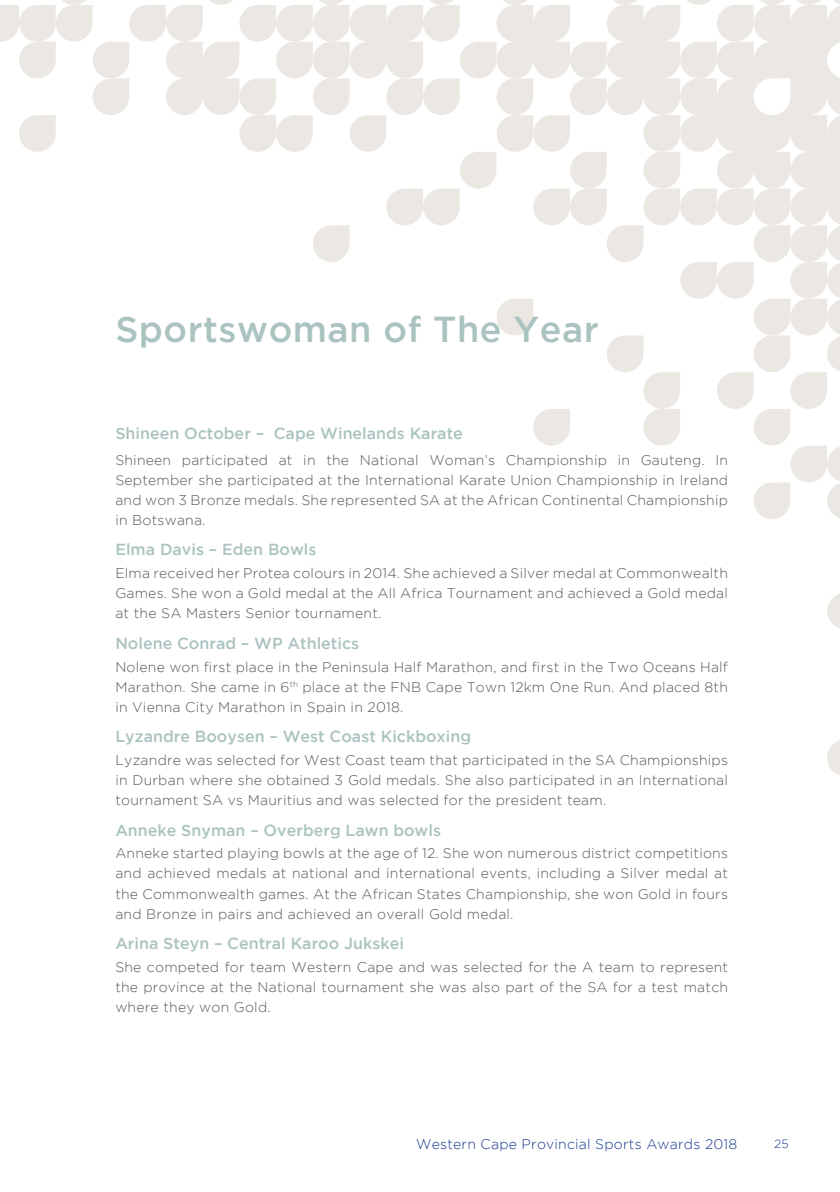
<style>
.page{position:relative;width:840px;height:1192px;background:#fff}
.page>*{position:absolute;margin:0;border:0;box-sizing:border-box;transform-origin:0 0}
.t1{font:500 36px "Gotham";letter-spacing:.015em;color:#abc3c0}
.t2{font:500 16px "Gotham";color:#abc3c0}
.t3{font:300 14px/20px "Gotham";letter-spacing:.015em;color:#57585a;text-align:justify}
.t4{font:300 14px "Gotham";letter-spacing:.015em;color:#193a8d}
.t5{font:300 12px "Gotham";color:#193a8d}
</style>
<div class="page">
<svg style="left:827px;top:594px;width:12px;height:34px"></svg>
<svg style="left:827px;top:741px;width:12px;height:34px"></svg>
<svg style="left:0;top:0;width:840px;height:519px"></svg>
<h1 class="t1" style="left:115px;top:309px;width:485px">Sportswoman of The Year</h1>
<p class="t2" style="left:115px;top:424px;width:349px">Shineen October – Cape Winelands Karate</p>
<p class="t3" style="left:115px;top:449px;width:614px">Shineen participated at in the National Woman’s Championship in Gauteng. In September she participated at the International Karate Union Championship in Ireland and won 3 Bronze medals. She represented SA at the African Continental Championship in Botswana.</p>
<p class="t2" style="left:115px;top:540px;width:202px">Elma Davis – Eden Bowls</p>
<p class="t3" style="left:115px;top:563px;width:614px">Elma received her Protea colours in 2014. She achieved a Silver medal at Commonwealth Games. She won a Gold medal at the All Africa Tournament and achieved a Gold medal at the SA Masters Senior tournament.</p>
<p class="t2" style="left:115px;top:634px;width:245px">Nolene Conrad – WP Athletics</p>
<p class="t3" style="left:115px;top:656px;width:614px">Nolene won first place in the Peninsula Half Marathon, and first in the Two Oceans Half Marathon. She came in 6<sup>th</sup> place at the FNB Cape Town 12km One Run. And placed 8th in Vienna City Marathon in Spain in 2018.</p>
<p class="t2" style="left:115px;top:727px;width:357px">Lyzandre Booysen – West Coast Kickboxing</p>
<p class="t3" style="left:115px;top:749px;width:614px">Lyzandre was selected for West Coast team that participated in the SA Championships in Durban where she obtained 3 Gold medals. She also participated in an International tournament SA vs Mauritius and was selected for the president team.</p>
<p class="t2" style="left:115px;top:820px;width:327px">Anneke Snyman – Overberg Lawn bowls</p>
<p class="t3" style="left:115px;top:843px;width:614px">Anneke started playing bowls at the age of 12. She won numerous district competitions and achieved medals at national and international events, including a Silver medal at the Commonwealth games. At the African States Championship, she won Gold in fours and Bronze in pairs and achieved an overall Gold medal.</p>
<p class="t2" style="left:115px;top:934px;width:290px">Arina Steyn – Central Karoo Jukskei</p>
<p class="t3" style="left:115px;top:956px;width:614px">She competed for team Western Cape and was selected for the A team to represent the province at the National tournament she was also part of the SA for a test match where they won Gold.</p>
<p class="t4" style="left:416px;top:1135px;width:323px">Western Cape Provincial Sports Awards 2018</p>
<p class="t5" style="left:774px;top:1136px;width:16px">25</p>
</div>
